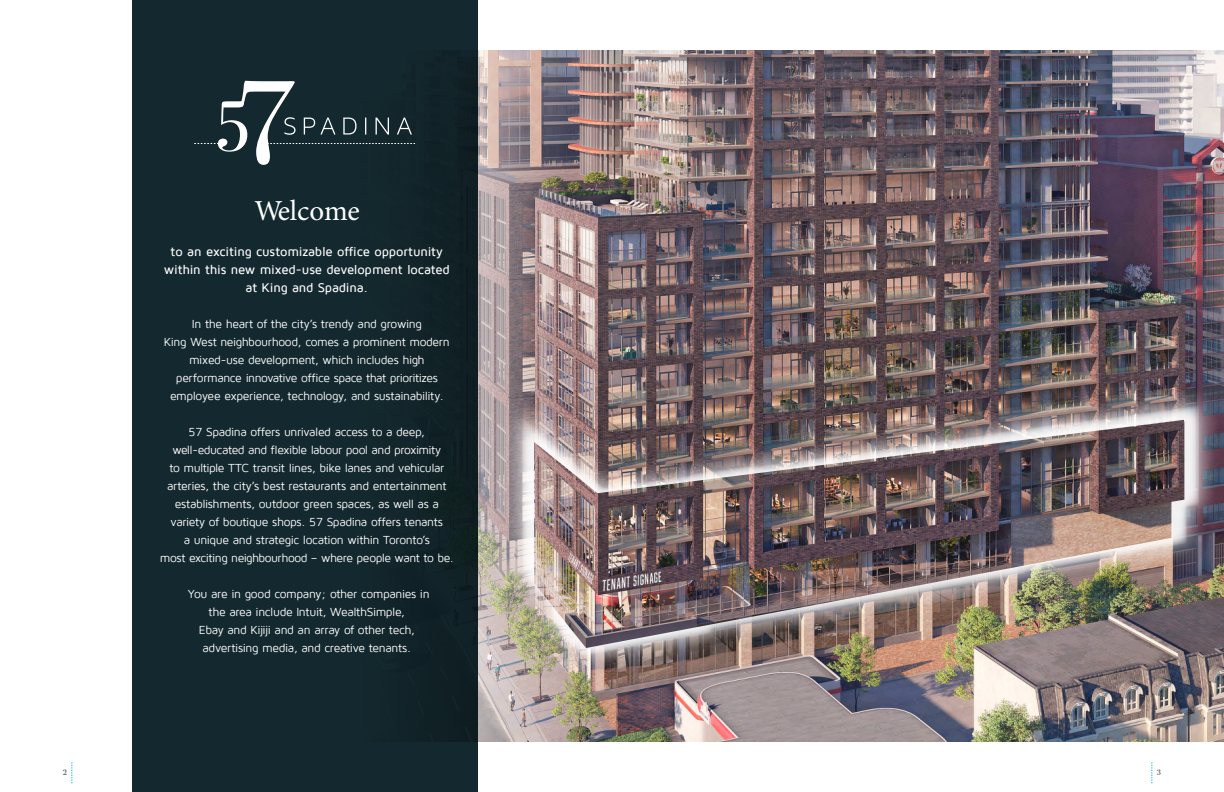
<style>
.page{position:relative;width:1224px;height:792px;background:#fff}
.page>*{position:absolute;margin:0;border:0;box-sizing:border-box;transform-origin:0 0}
.t1{font:29px "Minion Pro";letter-spacing:-.005em;color:#fff}
.t2{font:500 13px/18px "Maven Pro";letter-spacing:-.015em;color:#fff;text-align:center}
.t3{font:12px/18px "Maven Pro";letter-spacing:-.03em;color:#fff;text-align:center}
.t4{font:8px "Bodoni Svty Two ITCTT";color:#363e47}
</style>
<div class="page">
<svg style="left:72px;top:762px;width:1px;height:21px"></svg>
<svg style="left:1152px;top:762px;width:1px;height:21px"></svg>
<img style="left:478px;top:50px;width:746px;height:692px">
<div style="left:132px;top:0;width:346px;height:792px;background:#14292f"></div>
<svg style="left:194px;top:81px;width:221px;height:84px"></svg>
<img style="left:501px;top:386px;width:719px;height:290px">
<img style="left:513px;top:399px;width:695px;height:259px">
<img style="left:534px;top:420px;width:653px;height:228px">
<h1 class="t1" style="left:255px;top:191px;width:107px">Welcome</h1>
<p class="t2" style="left:164px;top:243px;width:288px">to an exciting customizable office opportunity within this new mixed-use development located at King and Spadina.</p>
<p class="t3" style="left:164px;top:315px;width:287px">In the heart of the city’s trendy and growing<br>King West neighbourhood, comes a prominent modern mixed-use development, which includes high performance innovative office space that prioritizes employee experience, technology, and sustainability.</p>
<p class="t3" style="left:160px;top:423px;width:295px">57 Spadina offers unrivaled access to a deep, well-educated and flexible labour pool and proximity<br>to multiple TTC transit lines, bike lanes and vehicular arteries, the city’s best restaurants and entertainment establishments, outdoor green spaces, as well as a variety of boutique shops. 57 Spadina offers tenants<br>a unique and strategic location within Toronto’s<br>most exciting neighbourhood – where people want to be.</p>
<p class="t3" style="left:188px;top:585px;width:243px">You are in good company; other companies in the area include Intuit, WealthSimple,<br>Ebay and Kijiji and an array of other tech, advertising media, and creative tenants.</p>
<p class="t4" style="left:63px;top:766px;width:6px">2</p>
<p class="t4" style="left:1157px;top:766px;width:6px">3</p>
</div>
